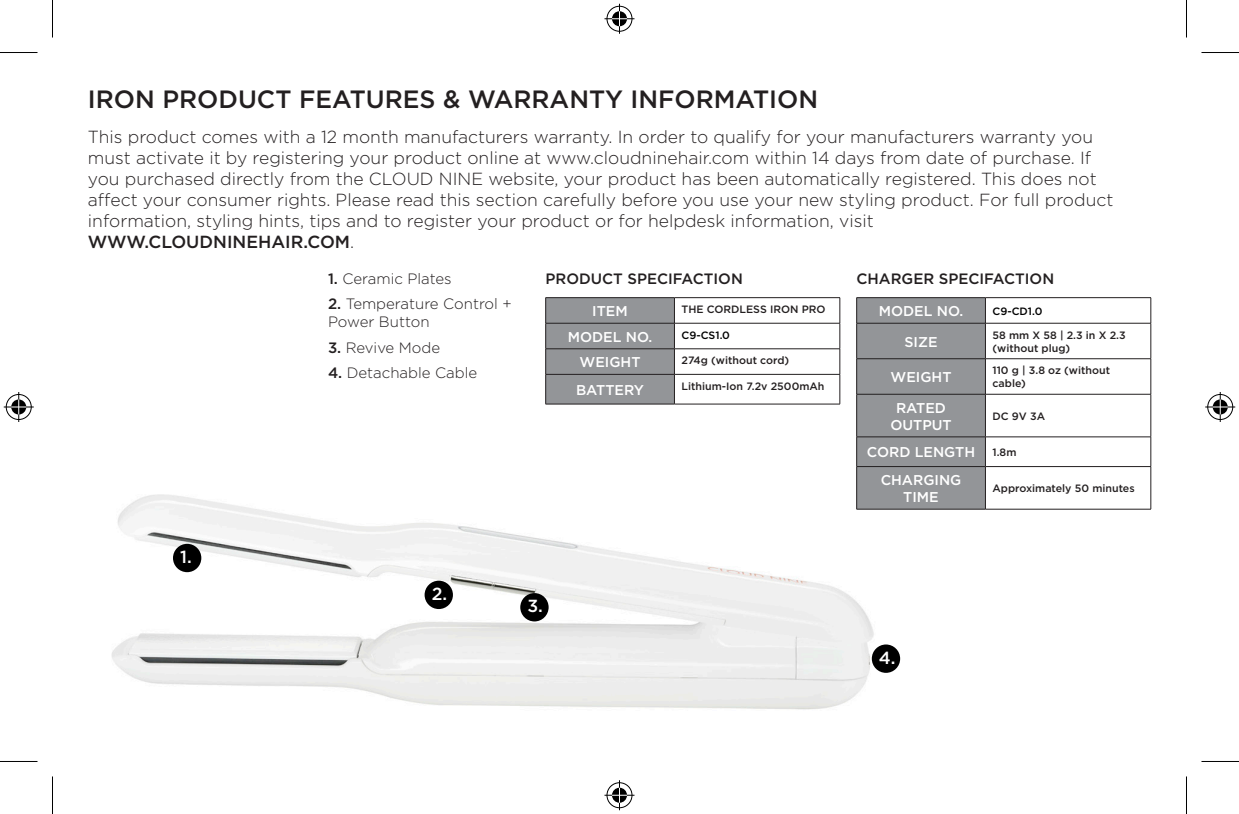
<style>
.page{position:relative;width:1239px;height:814px;background:#fff}
.page>*{position:absolute;margin:0;border:0;box-sizing:border-box;transform-origin:0 0}
.t1{font:500 25px "Gotham";color:#231f20}
.t2{font:300 17.5px/21px "Gotham";color:#231f20}
.t3{font:500 17.5px "Gotham";color:#fff}
.t4{font:300 15px/18px "Gotham";color:#231f20}
.t5{font:500 15px "Gotham";color:#231f20}
.t6{font:500 14.25px/17px "Gotham";color:#fff;text-align:center}
.t7{font:500 10.75px/12.8px "Gotham";color:#231f20}
.t8{font:500 10.75px "Gotham";color:#000}
.s1{font-weight:500}
</style>
<div class="page">
<img style="left:111px;top:494px;width:790px;height:216px">
<hr style="left:674px;top:297px;width:166px;height:1px;background:#231f20">
<hr style="left:545px;top:297px;width:129px;height:1px;background:#231f20">
<div style="left:545px;top:298px;width:130px;height:105px;background:#939598"></div>
<hr style="left:674px;top:323px;width:166px;height:1px;background:#231f20">
<svg style="left:839px;top:298px;width:1px;height:76px"></svg>
<hr style="left:545px;top:348px;width:129px;height:1px;background:#231f20">
<hr style="left:674px;top:348px;width:166px;height:1px;background:#231f20">
<hr style="left:545px;top:374px;width:129px;height:1px;background:#231f20">
<hr style="left:545px;top:374px;width:1px;height:30px;background:#231f20">
<hr style="left:674px;top:374px;width:166px;height:1px;background:#231f20">
<hr style="left:839px;top:374px;width:1px;height:30px;background:#231f20">
<hr style="left:545px;top:403px;width:129px;height:1px;background:#231f20">
<hr style="left:674px;top:403px;width:166px;height:1px;background:#231f20">
<hr style="left:985px;top:297px;width:166px;height:1px;background:#231f20">
<svg style="left:1150px;top:298px;width:1px;height:25px"></svg>
<hr style="left:1150px;top:394px;width:1px;height:42px;background:#231f20">
<hr style="left:856px;top:297px;width:129px;height:1px;background:#231f20">
<hr style="left:985px;top:323px;width:166px;height:1px;background:#231f20">
<hr style="left:1150px;top:323px;width:1px;height:35px;background:#231f20">
<hr style="left:1150px;top:359px;width:1px;height:35px;background:#231f20">
<hr style="left:985px;top:358px;width:166px;height:1px;background:#231f20">
<hr style="left:985px;top:394px;width:166px;height:1px;background:#231f20">
<div style="left:856px;top:298px;width:130px;height:211px;background:#939598"></div>
<hr style="left:985px;top:436px;width:166px;height:1px;background:#231f20">
<svg style="left:1150px;top:437px;width:1px;height:29px"></svg>
<hr style="left:856px;top:466px;width:129px;height:1px;background:#231f20">
<hr style="left:856px;top:467px;width:1px;height:42px;background:#231f20">
<hr style="left:985px;top:466px;width:166px;height:1px;background:#231f20">
<hr style="left:1150px;top:467px;width:1px;height:42px;background:#231f20">
<hr style="left:856px;top:509px;width:129px;height:1px;background:#231f20">
<hr style="left:985px;top:509px;width:166px;height:1px;background:#231f20">
<div style="left:173px;top:544px;width:28px;height:28px;background:#000;border-radius:50%"></div>
<div style="left:425px;top:580px;width:28px;height:29px;background:#000;border-radius:50%"></div>
<div style="left:520px;top:593px;width:29px;height:28px;background:#000;border-radius:50%"></div>
<div style="left:872px;top:644px;width:28px;height:29px;background:#000;border-radius:50%"></div>
<hr style="left:0;top:52px;width:38px;height:1px;background:#000">
<hr style="left:1201px;top:52px;width:38px;height:1px;background:#000">
<hr style="left:0;top:761px;width:38px;height:1px;background:#000">
<hr style="left:1201px;top:761px;width:38px;height:1px;background:#000">
<hr style="left:52px;top:0;width:1px;height:38px;background:#000">
<hr style="left:52px;top:776px;width:1px;height:38px;background:#000">
<hr style="left:1186px;top:0;width:1px;height:38px;background:#000">
<hr style="left:1186px;top:776px;width:1px;height:38px;background:#000">
<div style="left:605px;top:5px;width:28px;height:28px;border:3px solid #fff;border-radius:50%"></div>
<hr style="left:604px;top:17px;width:30px;height:3px;background:#fff">
<hr style="left:618px;top:4px;width:3px;height:30px;background:#fff">
<div style="left:610px;top:10px;width:18px;height:18px;border:3px solid #fff;border-radius:50%"></div>
<div style="left:607px;top:6px;width:25px;height:26px;border:1px solid #000;border-radius:50%"></div>
<hr style="left:604px;top:18px;width:30px;height:1px;background:#000">
<hr style="left:619px;top:4px;width:1px;height:30px;background:#000">
<svg style="left:612px;top:11px;width:15px;height:15px"></svg>
<div style="left:605px;top:781px;width:28px;height:28px;border:3px solid #fff;border-radius:50%"></div>
<hr style="left:604px;top:793px;width:30px;height:3px;background:#fff">
<hr style="left:618px;top:780px;width:3px;height:30px;background:#fff">
<div style="left:610px;top:786px;width:18px;height:18px;border:3px solid #fff;border-radius:50%"></div>
<div style="left:607px;top:782px;width:25px;height:26px;border:1px solid #000;border-radius:50%"></div>
<hr style="left:604px;top:794px;width:30px;height:1px;background:#000">
<hr style="left:619px;top:780px;width:1px;height:30px;background:#000">
<svg style="left:612px;top:787px;width:15px;height:15px"></svg>
<div style="left:5px;top:393px;width:28px;height:28px;border:3px solid #fff;border-radius:50%"></div>
<hr style="left:4px;top:405px;width:30px;height:3px;background:#fff">
<hr style="left:17px;top:392px;width:3px;height:30px;background:#fff">
<div style="left:10px;top:398px;width:18px;height:18px;border:3px solid #fff;border-radius:50%"></div>
<div style="left:6px;top:394px;width:26px;height:26px;border:1px solid #000;border-radius:50%"></div>
<hr style="left:4px;top:406px;width:30px;height:1px;background:#000">
<hr style="left:18px;top:392px;width:1px;height:30px;background:#000">
<svg style="left:11px;top:399px;width:15px;height:15px"></svg>
<div style="left:1206px;top:393px;width:28px;height:28px;border:3px solid #fff;border-radius:50%"></div>
<hr style="left:1205px;top:405px;width:30px;height:3px;background:#fff">
<hr style="left:1219px;top:392px;width:3px;height:30px;background:#fff">
<div style="left:1211px;top:398px;width:18px;height:18px;border:3px solid #fff;border-radius:50%"></div>
<div style="left:1207px;top:394px;width:26px;height:26px;border:1px solid #000;border-radius:50%"></div>
<hr style="left:1205px;top:406px;width:30px;height:1px;background:#000">
<hr style="left:1220px;top:392px;width:1px;height:30px;background:#000">
<svg style="left:1213px;top:399px;width:15px;height:15px"></svg>
<p class="t1" style="left:88px;top:83px;width:732px">IRON PRODUCT FEATURES &amp; WARRANTY INFORMATION</p>
<p class="t2" style="left:88px;top:126px;width:1027px">This product comes with a 12 month manufacturers warranty. In order to qualify for your manufacturers warranty you must activate it by registering your product online at www.cloudninehair.com within 14 days from date of purchase. If you purchased directly from the CLOUD NINE website, your product has been automatically registered. This does not affect your consumer rights. Please read this section carefully before you use your new styling product. For full product information, styling hints, tips and to register your product or for helpdesk information, visit <span class="s1">WWW.CLOUDNINEHAIR.COM</span>.</p>
<p class="t4" style="left:328px;top:269px;width:125px"><span class="s1">1.</span> Ceramic Plates</p>
<p class="t4" style="left:328px;top:295px;width:185px"><span class="s1">2.</span> Temperature Control +<br>Power Button</p>
<p class="t4" style="left:328px;top:338px;width:114px"><span class="s1">3.</span> Revive Mode</p>
<p class="t4" style="left:328px;top:363px;width:151px"><span class="s1">4.</span> Detachable Cable</p>
<p class="t5" style="left:545px;top:269px;width:199px">PRODUCT SPECIFACTION</p>
<p class="t5" style="left:856px;top:269px;width:199px">CHARGER SPECIFACTION</p>
<p class="t6" style="left:592px;top:302px;width:37px">ITEM</p>
<p class="t7" style="left:681px;top:303px;width:146px">THE CORDLESS IRON PRO</p>
<p class="t6" style="left:568px;top:328px;width:86px">MODEL NO.</p>
<p class="t8" style="left:681px;top:328px;width:50px">C9-CS1.0</p>
<p class="t6" style="left:580px;top:353px;width:62px">WEIGHT</p>
<p class="t7" style="left:681px;top:354px;width:109px">274g (without cord)</p>
<p class="t6" style="left:576px;top:381px;width:70px">BATTERY</p>
<p class="t7" style="left:681px;top:380px;width:144px">Lithium-Ion 7.2v 2500mAh</p>
<p class="t6" style="left:879px;top:302px;width:86px">MODEL NO.</p>
<p class="t8" style="left:992px;top:304px;width:51px">C9-CD1.0</p>
<p class="t6" style="left:904px;top:333px;width:35px">SIZE</p>
<p class="t7" style="left:992px;top:328px;width:135px">58 mm X 58 | 2.3 in X 2.3 (without plug)</p>
<p class="t6" style="left:890px;top:368px;width:62px">WEIGHT</p>
<p class="t7" style="left:992px;top:364px;width:119px">110 g | 3.8 oz (without cable)</p>
<p class="t6" style="left:890px;top:399px;width:63px">RATED<br>OUTPUT</p>
<p class="t7" style="left:992px;top:409px;width:54px">DC 9V 3A</p>
<p class="t6" style="left:867px;top:443px;width:110px">CORD LENGTH</p>
<p class="t7" style="left:992px;top:445px;width:25px">1.8m</p>
<p class="t6" style="left:881px;top:471px;width:82px">CHARGING<br>TIME</p>
<p class="t7" style="left:992px;top:482px;width:144px">Approximately 50 minutes</p>
<p class="t3" style="left:180px;top:545px;width:13px">1.</p>
<p class="t3" style="left:432px;top:582px;width:17px">2.</p>
<p class="t3" style="left:527px;top:595px;width:17px">3.</p>
<p class="t3" style="left:879px;top:646px;width:18px">4.</p>
</div>
